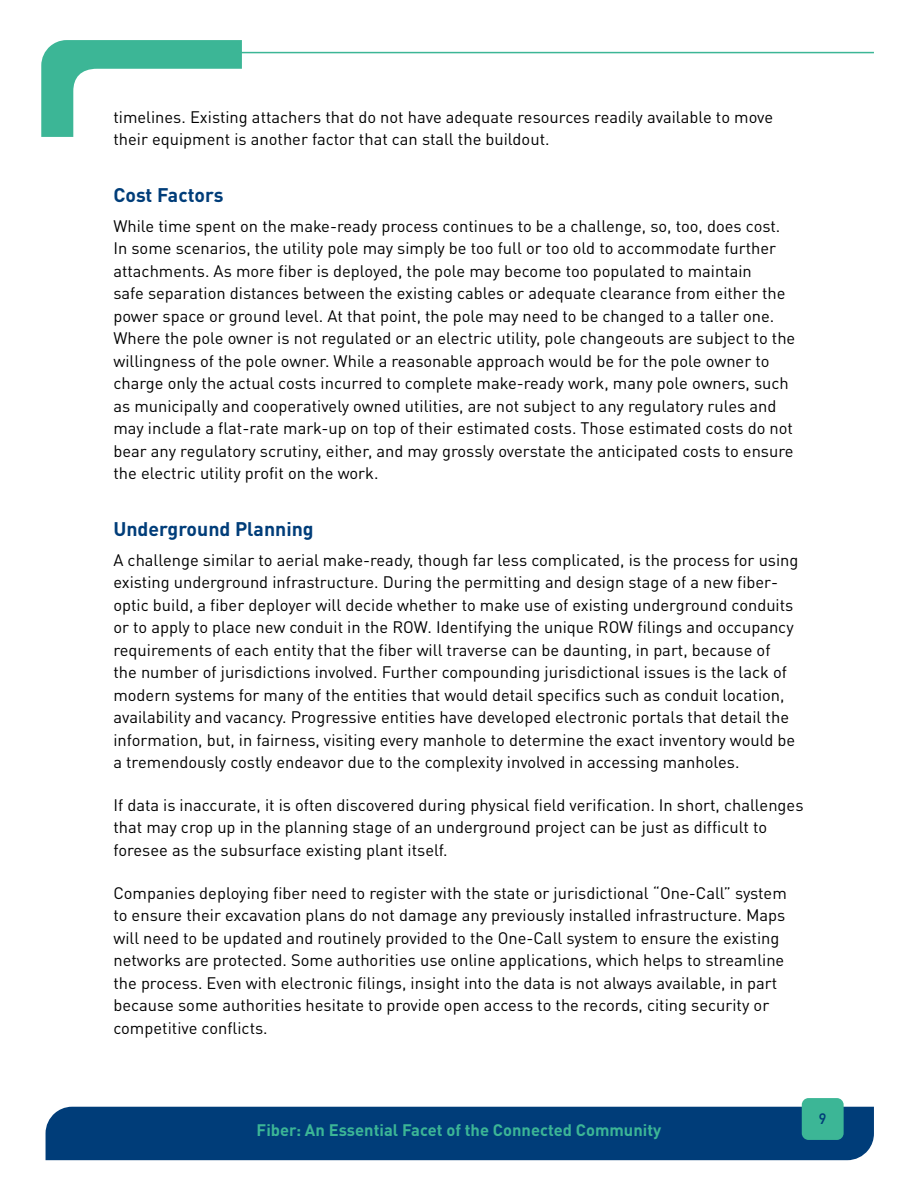
<style>
.page{position:relative;width:918px;height:1188px;background:#fff}
.page>*{position:absolute;margin:0;border:0;box-sizing:border-box;transform-origin:0 0}
.t1{font:700 19.5px "DIN Pro";color:#003d79}
.t2{font:16.5px/22.5px "DIN Pro";color:#000}
.t3{font:700 16.5px "DIN Pro";color:#3cb696}
.t4{font:700 15px "DIN Alternate";color:#003d79}
</style>
<div class="page">
<div style="left:46px;top:1107px;width:828px;height:53px;background:#003d79"></div>
<hr style="left:200px;top:52px;width:674px;height:1px;background:#3cb696">
<svg style="left:41px;top:40px;width:219px;height:97px"></svg>
<div style="left:802px;top:1098px;width:42px;height:42px;background:#3cb696;border-radius:7px"></div>
<p class="t2" style="left:113px;top:104px;width:661px">timelines. Existing attachers that do not have adequate resources readily available to move their equipment is another factor that can stall the buildout.</p>
<p class="t1" style="left:113px;top:179px;width:112px">Cost Factors</p>
<p class="t2" style="left:113px;top:213px;width:683px">While time spent on the make-ready process continues to be a challenge, so, too, does cost.<br>In some scenarios, the utility pole may simply be too full or too old to accommodate further attachments. As more fiber is deployed, the pole may become too populated to maintain<br>safe separation distances between the existing cables or adequate clearance from either the power space or ground level. At that point, the pole may need to be changed to a taller one.<br>Where the pole owner is not regulated or an electric utility, pole changeouts are subject to the willingness of the pole owner. While a reasonable approach would be for the pole owner to charge only the actual costs incurred to complete make-ready work, many pole owners, such as municipally and cooperatively owned utilities, are not subject to any regulatory rules and may include a flat-rate mark-up on top of their estimated costs. Those estimated costs do not bear any regulatory scrutiny, either, and may grossly overstate the anticipated costs to ensure the electric utility profit on the work.</p>
<p class="t1" style="left:113px;top:513px;width:202px">Underground Planning</p>
<p class="t2" style="left:113px;top:547px;width:687px">A challenge similar to aerial make-ready, though far less complicated, is the process for using existing underground infrastructure. During the permitting and design stage of a new fiber&shy;optic build, a fiber deployer will decide whether to make use of existing underground conduits or to apply to place new conduit in the ROW. Identifying the unique ROW filings and occupancy requirements of each entity that the fiber will traverse can be daunting, in part, because of<br>the number of jurisdictions involved. Further compounding jurisdictional issues is the lack of modern systems for many of the entities that would detail specifics such as conduit location, availability and vacancy. Progressive entities have developed electronic portals that detail the information, but, in fairness, visiting every manhole to determine the exact inventory would be a tremendously costly endeavor due to the complexity involved in accessing manholes.</p>
<p class="t2" style="left:113px;top:792px;width:692px">If data is inaccurate, it is often discovered during physical field verification. In short, challenges that may crop up in the planning stage of an underground project can be just as difficult to foresee as the subsurface existing plant itself.</p>
<p class="t2" style="left:113px;top:880px;width:675px">Companies deploying fiber need to register with the state or jurisdictional “One-Call” system to ensure their excavation plans do not damage any previously installed infrastructure. Maps will need to be updated and routinely provided to the One-Call system to ensure the existing networks are protected. Some authorities use online applications, which helps to streamline the process. Even with electronic filings, insight into the data is not always available, in part because some authorities hesitate to provide open access to the records, citing security or competitive conflicts.</p>
<p class="t3" style="left:257px;top:1116px;width:406px">Fiber: An Essential Facet of the Connected Community</p>
<p class="t4" style="left:819px;top:1107px;width:9px">9</p>
</div>
